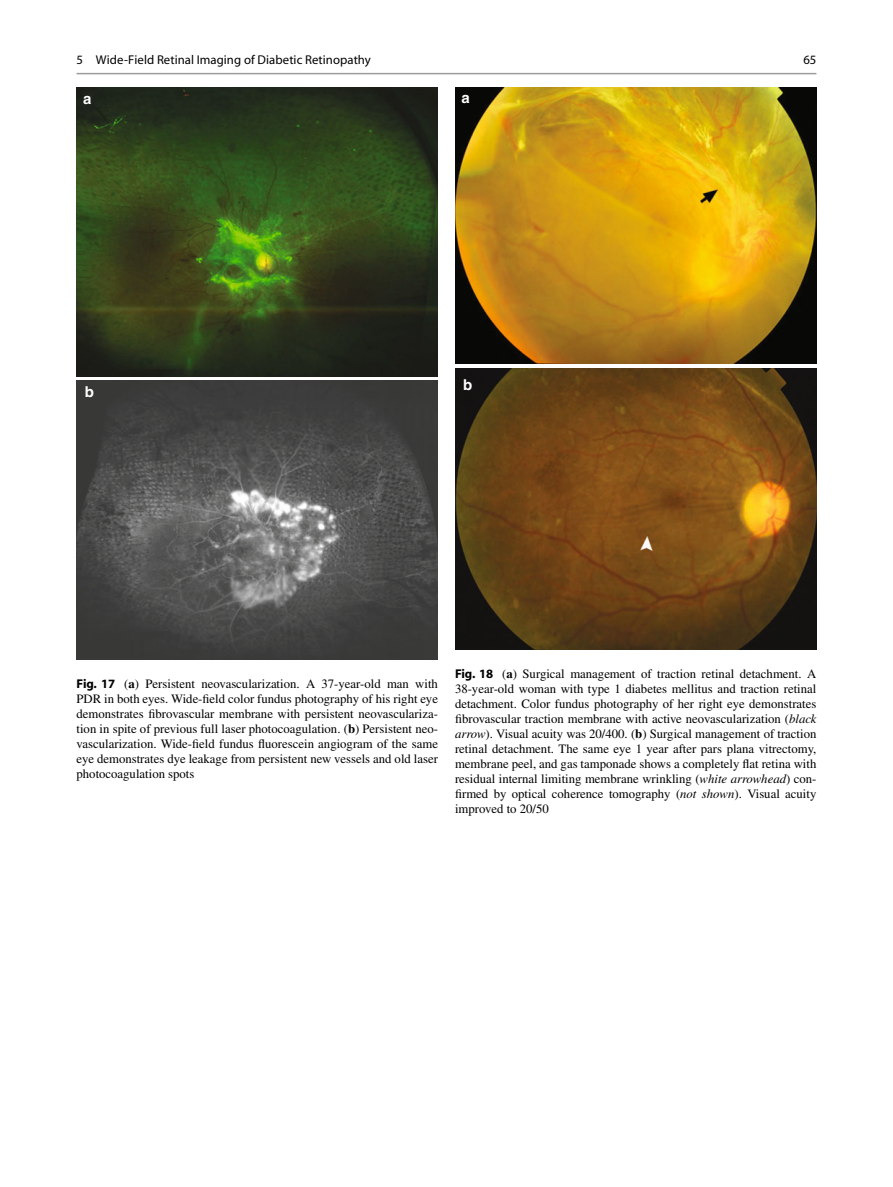
<style>
.page{position:relative;width:893px;height:1187px;background:#fff}
.page>*{position:absolute;margin:0;border:0;box-sizing:border-box;transform-origin:0 0}
.t1{font:700 15px "Lndqxv Helvetica";color:#fff}
.t2{font:12.75px/15px "Vmtvbf Times";color:#000;text-align:justify}
.t3{font:12.75px "Fwmsrp Myriad";letter-spacing:.005em;color:#000}
.s1{font-family:"Mvljqj Myriad";font-weight:700}
.s2{font-family:"Fxctxk Times";font-weight:700}
.s3{font-family:"Nwdwrm Times";font-style:italic}
</style>
<div class="page">
<img style="left:77px;top:88px;width:361px;height:288px">
<img style="left:77px;top:380px;width:361px;height:279px">
<img style="left:455px;top:368px;width:361px;height:281px">
<img style="left:455px;top:88px;width:361px;height:276px">
<hr style="left:77px;top:73px;width:739px;height:1px;background:#9c9c9c">
<p class="t3" style="left:77px;top:55px;width:296px">5 Wide-Field Retinal Imaging of Diabetic Retinopathy</p>
<p class="t1" style="left:83px;top:89px;width:10px">a</p>
<p class="t1" style="left:462px;top:88px;width:10px">a</p>
<p class="t3" style="left:803px;top:55px;width:14px">65</p>
<p class="t1" style="left:85px;top:383px;width:11px">b</p>
<p class="t1" style="left:463px;top:375px;width:11px">b</p>
<p class="t2" style="left:77px;top:677px;width:363px"><span class="s1">Fig. 17</span> ( <span class="s2">a</span> ) Persistent neovascularization. A 37-year-old man with PDR in both eyes. Wide-field color fundus photography of his right eye demonstrates fibrovascular membrane with persistent neovasculariza&shy;tion in spite of previous full laser photocoagulation. ( <span class="s2">b</span> ) Persistent neo&shy;vascularization. Wide-field fundus fluorescein angiogram of the same eye demonstrates dye leakage from persistent new vessels and old laser photocoagulation spots</p>
<p class="t2" style="left:455px;top:667px;width:363px"><span class="s1">Fig. 18</span> ( <span class="s2">a</span> ) Surgical management of traction retinal detachment. A 38-year-old woman with type 1 diabetes mellitus and traction retinal detachment. Color fundus photography of her right eye demonstrates fibrovascular traction membrane with active neovascularization ( <span class="s3">black arrow</span> ). Visual acuity was 20/400. ( <span class="s2">b</span> ) Surgical management of traction retinal detachment. The same eye 1 year after pars plana vitrectomy, membrane peel, and gas tamponade shows a completely flat retina with residual internal limiting membrane wrinkling ( <span class="s3">white arrowhead</span> ) con&shy;firmed by optical coherence tomography ( <span class="s3">not shown</span> ). Visual acuity improved to 20/50</p>
</div>
